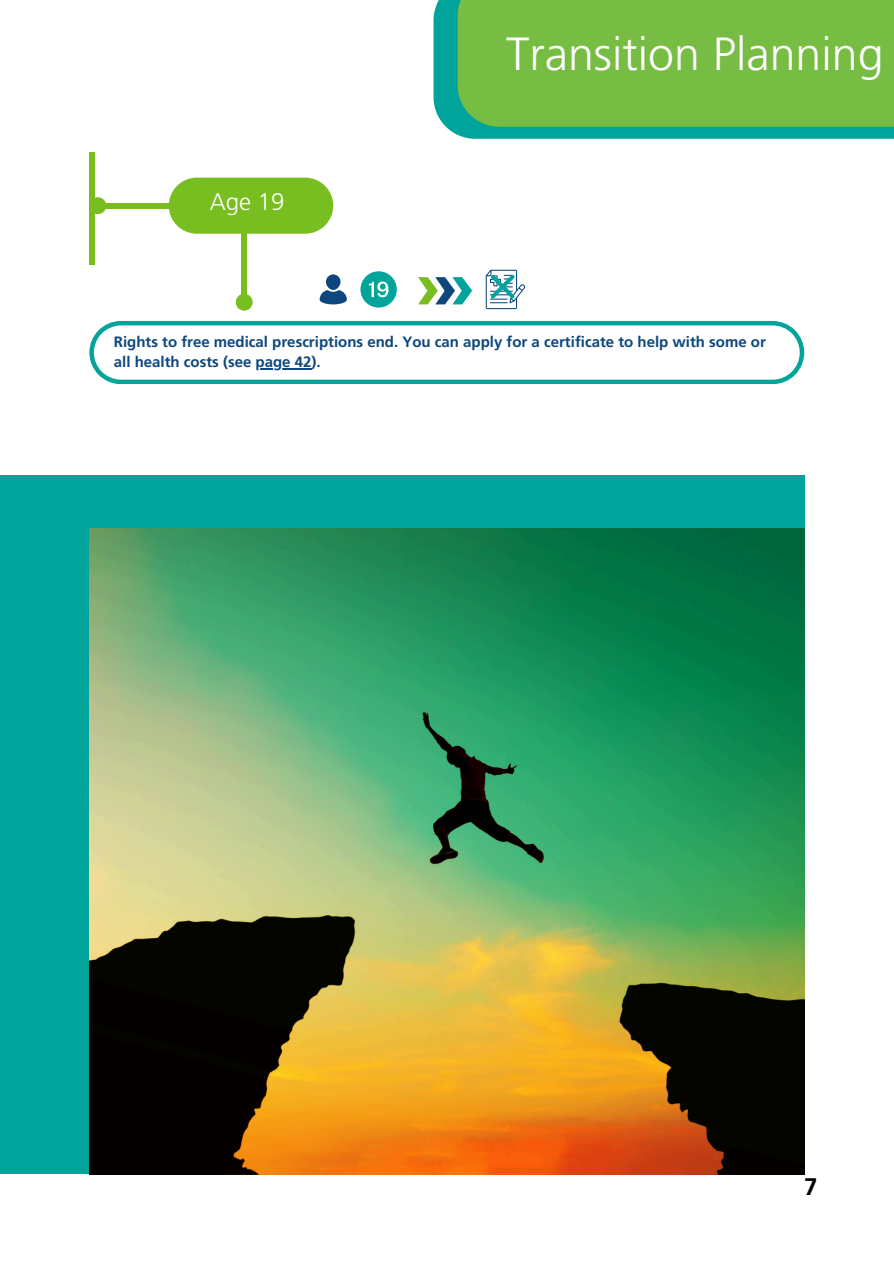
<style>
.page{position:relative;width:894px;height:1264px;background:#fff}
.page>*{position:absolute;margin:0;border:0;box-sizing:border-box;transform-origin:0 0}
.t1{font:300 46.5px "Frutiger LT Pro";color:#fff}
.t2{font:300 24px "Frutiger LT Pro";color:#fff}
.t3{font:700 24px "Frutiger LT Pro";color:#000}
.t4{font:700 15px/20.2px "Frutiger LT Pro";color:#0d477d}
</style>
<div class="page">
<div style="left:241px;top:231px;width:6px;height:72px;background:#78be20"></div>
<div style="left:236px;top:294px;width:16px;height:17px;background:#78be20;border-radius:50%"></div>
<div style="left:89px;top:152px;width:6px;height:113px;background:#78be20"></div>
<div style="left:89px;top:197px;width:17px;height:17px;background:#78be20;border-radius:50%"></div>
<div style="left:169px;top:178px;width:164px;height:56px;background:#78be20;border-radius:28px"></div>
<div style="left:101px;top:203px;width:72px;height:6px;background:#78be20"></div>
<svg style="left:433px;top:0;width:460px;height:139px;background:#13aba1"></svg>
<div style="left:457px;top:0;width:436px;height:127px;background:#77bd43"></div>
<svg style="left:89px;top:321px;width:715px;height:63px"></svg>
<div style="left:0;top:475px;width:804px;height:699px;background:#00a49a"></div>
<img style="left:89px;top:528px;width:715px;height:646px">
<div style="left:326px;top:274px;width:14px;height:16px;background:#0d477d;border-radius:50%"></div>
<svg style="left:319px;top:290px;width:27px;height:14px"></svg>
<svg style="left:360px;top:271px;width:36px;height:36px"></svg>
<svg style="left:418px;top:277px;width:54px;height:27px"></svg>
<svg style="left:485px;top:269px;width:40px;height:40px"></svg>
<hr style="left:255px;top:368px;width:56px;height:1px;background:#0d477d">
<h1 class="t2" style="left:210px;top:187px;width:76px">Age 19</h1>
<h3 class="t1" style="left:506px;top:25px;width:379px">Transition Planning</h3>
<p class="t4" style="left:114px;top:331px;width:653px">Rights to free medical prescriptions end. You can apply for a certificate to help with some or all health costs (see page 42).</p>
<h2 class="t3" style="left:804px;top:1172px;width:15px">7</h2>
</div>
